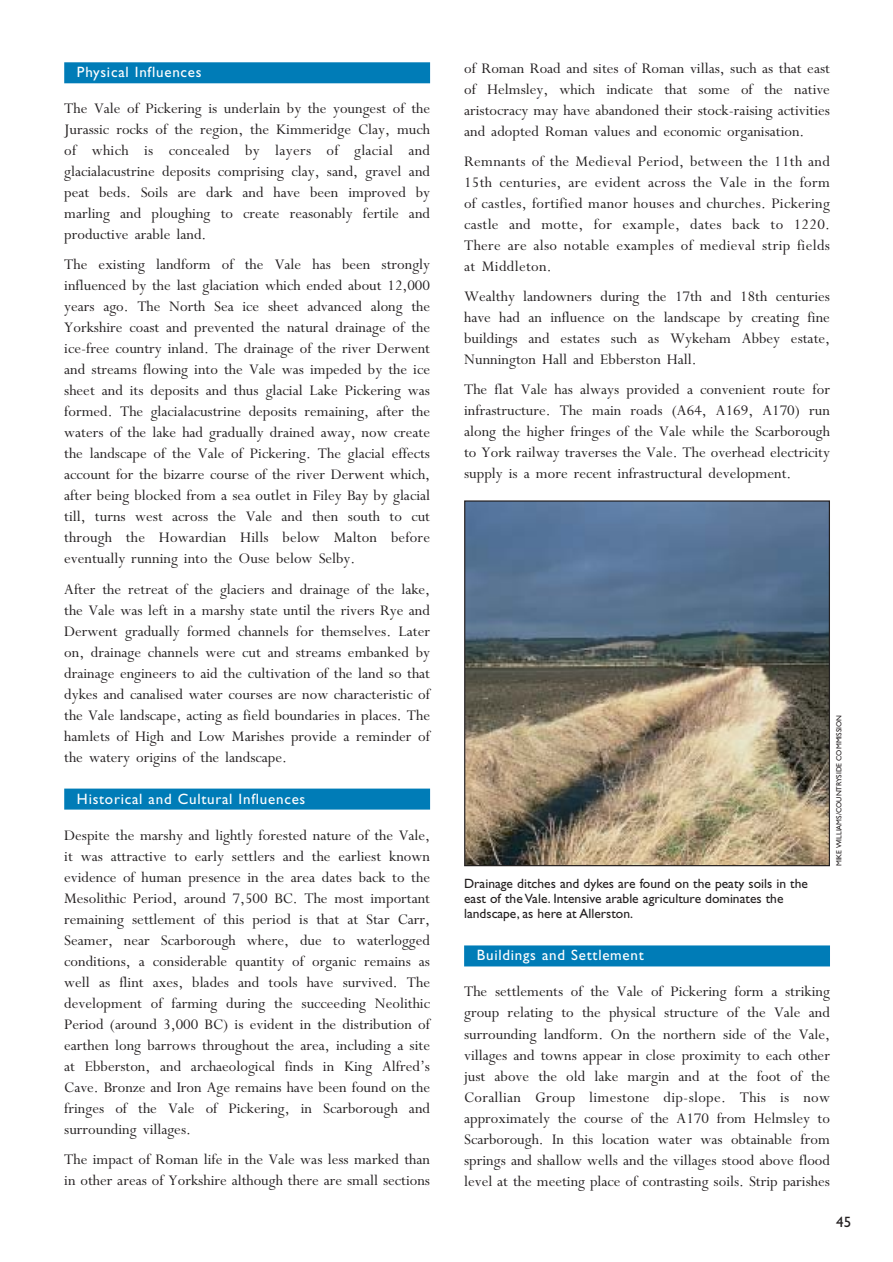
<style>
.page{position:relative;width:893px;height:1262px;background:#fff}
.page>*{position:absolute;margin:0;border:0;box-sizing:border-box;transform-origin:0 0}
.t1{font:16.5px/21px "M Perpetua";color:#231f20;text-align:justify}
.t2{font:15px "Gill Sans";letter-spacing:.05em;color:#fff}
.t3{font:15px "Gill Sans";color:#231f20}
.t4{font:13.5px/15px "Gill Sans";color:#231f20}
.t5{font:7.5px "Gill Sans";color:#231f20}
</style>
<div class="page">
<div style="left:64px;top:62px;width:366px;height:21px;background:#007cb7"></div>
<div style="left:64px;top:788px;width:366px;height:21px;background:#007cb7"></div>
<div style="left:464px;top:945px;width:366px;height:21px;background:#007cb7"></div>
<img style="left:466px;top:502px;width:362px;height:362px">
<div style="left:464px;top:500px;width:366px;height:366px;border:1px solid #231f20"></div>
<p class="t2" style="left:77px;top:67px;width:126px">Physical Influences</p>
<p class="t1" style="left:64px;top:100px;width:367px">The Vale of Pickering is underlain by the youngest of the Jurassic rocks of the region, the Kimmeridge Clay, much of which is concealed by layers of glacial and glacialacustrine deposits comprising clay, sand, gravel and peat beds. Soils are dark and have been improved by marling and ploughing to create reasonably fertile and productive arable land.</p>
<p class="t1" style="left:64px;top:256px;width:367px">The existing landform of the Vale has been strongly influenced by the last glaciation which ended about 12,000 years ago. The North Sea ice sheet advanced along the Yorkshire coast and prevented the natural drainage of the ice-free country inland. The drainage of the river Derwent and streams flowing into the Vale was impeded by the ice sheet and its deposits and thus glacial Lake Pickering was formed. The glacialacustrine deposits remaining, after the waters of the lake had gradually drained away, now create the landscape of the Vale of Pickering. The glacial effects account for the bizarre course of the river Derwent which, after being blocked from a sea outlet in Filey Bay by glacial till, turns west across the Vale and then south to cut through the Howardian Hills below Malton before eventually running into the Ouse below Selby.</p>
<p class="t1" style="left:64px;top:580px;width:367px">After the retreat of the glaciers and drainage of the lake, the Vale was left in a marshy state until the rivers Rye and Derwent gradually formed channels for themselves. Later on, drainage channels were cut and streams embanked by drainage engineers to aid the cultivation of the land so that dykes and canalised water courses are now characteristic of the Vale landscape, acting as field boundaries in places. The hamlets of High and Low Marishes provide a reminder of the watery origins of the landscape.</p>
<p class="t2" style="left:77px;top:793px;width:230px">Historical and Cultural Influences</p>
<p class="t1" style="left:64px;top:826px;width:367px">Despite the marshy and lightly forested nature of the Vale, it was attractive to early settlers and the earliest known evidence of human presence in the area dates back to the Mesolithic Period, around 7,500 BC. The most important remaining settlement of this period is that at Star Carr, Seamer, near Scarborough where, due to waterlogged conditions, a considerable quantity of organic remains as well as flint axes, blades and tools have survived. The development of farming during the succeeding Neolithic Period (around 3,000 BC) is evident in the distribution of earthen long barrows throughout the area, including a site at Ebberston, and archaeological finds in King Alfred’s Cave. Bronze and Iron Age remains have been found on the fringes of the Vale of Pickering, in Scarborough and surrounding villages.</p>
<p class="t1" style="left:64px;top:1150px;width:367px">The impact of Roman life in the Vale was less marked than in other areas of Yorkshire although there are small sections</p>
<p class="t1" style="left:464px;top:59px;width:367px">of Roman Road and sites of Roman villas, such as that east of Helmsley, which indicate that some of the native aristocracy may have abandoned their stock-raising activities and adopted Roman values and economic organisation.</p>
<p class="t1" style="left:464px;top:152px;width:367px">Remnants of the Medieval Period, between the 11th and 15th centuries, are evident across the Vale in the form of castles, fortified manor houses and churches. Pickering castle and motte, for example, dates back to 1220.<br>There are also notable examples of medieval strip fields at Middleton.</p>
<p class="t1" style="left:464px;top:287px;width:367px">Wealthy landowners during the 17th and 18th centuries have had an influence on the landscape by creating fine buildings and estates such as Wykeham Abbey estate, Nunnington Hall and Ebberston Hall.</p>
<p class="t1" style="left:464px;top:380px;width:367px">The flat Vale has always provided a convenient route for infrastructure. The main roads (A64, A169, A170) run along the higher fringes of the Vale while the Scarborough to York railway traverses the Vale. The overhead electricity supply is a more recent infrastructural development.</p>
<p class="t5" style="left:836px;top:866px;width:153px;rotate:-90deg">MIKE WILLIAMS/COUNTRYSIDE COMMISSION</p>
<p class="t4" style="left:464px;top:878px;width:345px">Drainage ditches and dykes are found on the peaty soils in the east of the Vale. Intensive arable agriculture dominates the landscape, as here at Allerston.</p>
<p class="t2" style="left:477px;top:950px;width:168px">Buildings and Settlement</p>
<p class="t1" style="left:464px;top:983px;width:367px">The settlements of the Vale of Pickering form a striking group relating to the physical structure of the Vale and surrounding landform. On the northern side of the Vale, villages and towns appear in close proximity to each other just above the old lake margin and at the foot of the Corallian Group limestone dip-slope. This is now approximately the course of the A170 from Helmsley to Scarborough. In this location water was obtainable from springs and shallow wells and the villages stood above flood level at the meeting place of contrasting soils. Strip parishes</p>
<p class="t3" style="left:836px;top:1217px;width:16px">45</p>
</div>
